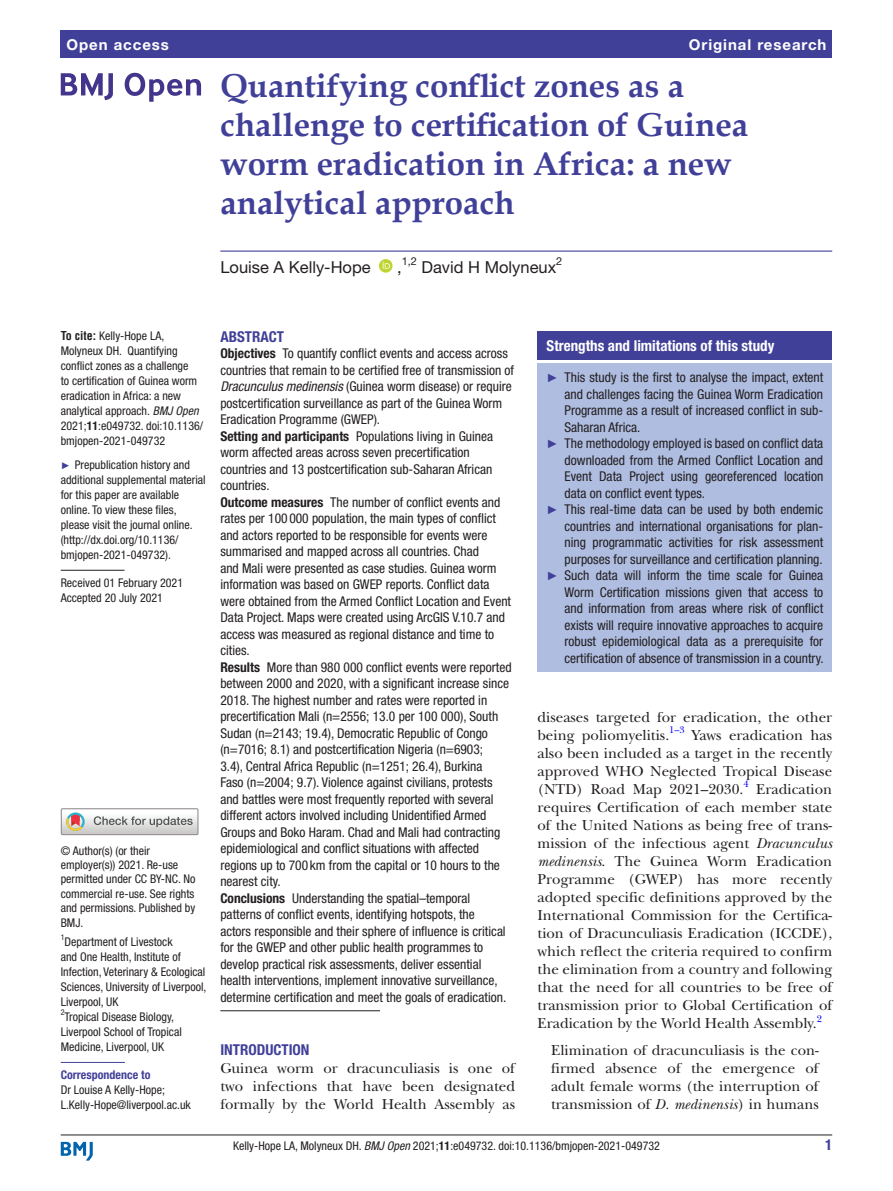
<style>
.page{position:relative;width:893px;height:1191px;background:#fff}
.page>*{position:absolute;margin:0;border:0;box-sizing:border-box;transform-origin:0 0}
.t1{font:700 33px/39px "Book Antiqua";color:#414099}
.t2{font:16.5px "Helvetica Neue LT Std";color:#231f20}
.t3{font:15px/18px "New Baskerville";color:#231f20;text-align:justify}
.t4{font:700 condensed 15px "Helvetica Neue LT Std";color:#fff}
.t5{font:700 15px "Helvetica Neue LT Std";letter-spacing:.065em;color:#fff}
.t6{font:700 condensed 15px "Helvetica Neue LT Std";color:#414099}
.t7{font:condensed 13.5px/16.5px "Helvetica Neue LT Std";color:#231f20}
.t8{font:condensed 12px/15px "Helvetica Neue LT Std";color:#231f20}
.t9{font:700 condensed 12px "Helvetica Neue LT Std";color:#414099}
.t10{font:10.95px "Helvetica Neue LT Std";color:#231f20}
.t11{font:9.9px "New Baskerville";color:#00f}
.t12{font:condensed 7.95px "Helvetica Neue LT Std";color:#231f20}
.s1{font-family:"Helvetica LT Std";font-weight:700}
.s2{font-style:italic}
.s3{font-weight:700}
.s4{font-family:"Arial";font-stretch:normal;font-size:9.75px;color:#414099}
.s5{font-family:"Arial";font-stretch:normal;font-size:12px;color:#414099}
</style>
<div class="page">
<hr style="left:61px;top:1134px;width:771px;height:1px;background:#231f20">
<svg style="left:61px;top:1141px;width:32px;height:19px"></svg>
<div style="left:61px;top:31px;width:771px;height:27px;background:#414099"></div>
<hr style="left:220px;top:250px;width:612px;height:2px;background:#414099">
<svg style="left:379px;top:259px;width:13px;height:14px"></svg>
<hr style="left:61px;top:570px;width:64px;height:1px;background:#231f20">
<hr style="left:61px;top:1062px;width:64px;height:1px;background:#414099">
<svg style="left:61px;top:73px;width:52px;height:27px"></svg>
<svg style="left:125px;top:73px;width:76px;height:29px"></svg>
<div style="left:61px;top:808px;width:138px;height:27px;border:1px solid #969090"></div>
<svg style="left:61px;top:808px;width:137px;height:26px"></svg>
<hr style="left:220px;top:1010px;width:160px;height:1px;background:#231f20">
<div style="left:538px;top:331px;width:294px;height:29px;background:#414099"></div>
<div style="left:538px;top:364px;width:294px;height:308px;background:#afbde1"></div>
<p class="t5" style="left:66px;top:35px;width:104px">Open access</p>
<p class="t5" style="left:689px;top:35px;width:139px">Original research</p>
<h1 class="t1" style="left:220px;top:66px;width:529px">Quantifying conflict zones as a challenge to certification of Guinea worm eradication in Africa: a new analytical approach</h1>
<p class="t2" style="left:220px;top:257px;width:152px">Louise A Kelly-Hope</p>
<p class="t2" style="left:397px;top:257px;width:6px">,</p>
<p class="t10" style="left:402px;top:255px;width:17px">1,2</p>
<p class="t2" style="left:421px;top:257px;width:136px">David H Molyneux</p>
<p class="t10" style="left:556px;top:255px;width:8px">2</p>
<p class="t8" style="left:61px;top:328px;width:144px"><span class="s1">To cite:</span> Kelly-Hope LA,<br>Molyneux DH. Quantifying conflict zones as a challenge<br>to certification of Guinea worm eradication in Africa: a new analytical approach. <span class="s2">BMJ Open<br></span>2021;<span class="s3">11</span>:e049732. doi:10.1136/ bmjopen-2021-049732</p>
<p class="t8" style="left:61px;top:457px;width:146px"><span class="s4">►</span> Prepublication history and additional supplemental material for this paper are available online. To view these files, please visit the journal online. (http://dx.doi.org/10.1136/ bmjopen-2021-049732).</p>
<p class="t8" style="left:61px;top:575px;width:124px">Received 01 February 2021<br>Accepted 20 July 2021</p>
<p class="t8" style="left:61px;top:843px;width:136px;line-height:14.4px">© Author(s) (or their employer(s)) 2021. Re-use permitted under CC BY-NC. No commercial re-use. See rights and permissions. Published by<br>BMJ.</p>
<p class="t12" style="left:61px;top:933px;width:5px">1</p>
<p class="t8" style="left:61px;top:934px;width:147px;text-indent:4px">Department of Livestock<br>and One Health, Institute of<br>Infection, Veterinary &amp; Ecological<br>Sciences, University of Liverpool,<br>Liverpool, UK<br><sup>2</sup>Tropical Disease Biology,<br>Liverpool School of Tropical<br>Medicine, Liverpool, UK</p>
<p class="t9" style="left:61px;top:1067px;width:91px">Correspondence to</p>
<p class="t8" style="left:61px;top:1082px;width:132px">Dr Louise A Kelly-Hope;<br>L.Kelly-Hope@liverpool.ac.uk</p>
<p class="t6" style="left:220px;top:327px;width:65px">ABSTRACT</p>
<p class="t7" style="left:220px;top:345px;width:295px"><span class="s3">Objectives</span> To quantify conflict events and access across countries that remain to be certified free of transmission of <span class="s2">Dracunculus medinensis</span> (Guinea worm disease) or require postcertification surveillance as part of the Guinea Worm Eradication Programme (GWEP).<br><span class="s3">Setting and participants</span> Populations living in Guinea worm affected areas across seven precertification countries and 13 postcertification sub-Saharan African countries.<br><span class="s3">Outcome measures</span> The number of conflict events and rates per 100 000 population, the main types of conflict and actors reported to be responsible for events were summarised and mapped across all countries. Chad<br>and Mali were presented as case studies. Guinea worm information was based on GWEP reports. Conflict data were obtained from the Armed Conflict Location and Event Data Project. Maps were created using ArcGIS V.10.7 and access was measured as regional distance and time to cities.<br><span class="s3">Results</span> More than 980 000 conflict events were reported between 2000 and 2020, with a significant increase since 2018. The highest number and rates were reported in precertification Mali (n=2556; 13.0 per 100 000), South Sudan (n=2143; 19.4), Democratic Republic of Congo (n=7016; 8.1) and postcertification Nigeria (n=6903;<br>3.4), Central Africa Republic (n=1251; 26.4), Burkina<br>Faso (n=2004; 9.7). Violence against civilians, protests and battles were most frequently reported with several different actors involved including Unidentified Armed Groups and Boko Haram. Chad and Mali had contracting epidemiological and conflict situations with affected regions up to 700 km from the capital or 10 hours to the nearest city.<br><span class="s3">Conclusions</span> Understanding the spatial–temporal patterns of conflict events, identifying hotspots, the<br>actors responsible and their sphere of influence is critical for the GWEP and other public health programmes to develop practical risk assessments, deliver essential health interventions, implement innovative surveillance, determine certification and meet the goals of eradication.</p>
<p class="t6" style="left:220px;top:1041px;width:91px">INTRODUCTION</p>
<p class="t3" style="left:220px;top:1059px;width:296px">Guinea worm or dracunculiasis is one of two infections that have been designated formally by the World Health Assembly as</p>
<p class="t4" style="left:547px;top:336px;width:229px">Strengths and limitations of this study</p>
<p class="t7" style="left:547px;top:369px;width:278px"><span class="s5">►</span> This study is the first to analyse the impact, extent</p>
<p class="t7" style="left:565px;top:386px;width:260px">and challenges facing the Guinea Worm Eradication</p>
<p class="t7" style="left:565px;top:402px;width:260px">Programme as a result of increased conflict in sub-</p>
<p class="t7" style="left:565px;top:419px;width:77px">Saharan Africa.</p>
<p class="t7" style="left:547px;top:435px;width:278px"><span class="s5">►</span> The methodology employed is based on conflict data</p>
<p class="t7" style="left:565px;top:452px;width:260px">downloaded from the Armed Conflict Location and</p>
<p class="t7" style="left:565px;top:468px;width:260px">Event Data Project using georeferenced location</p>
<p class="t7" style="left:565px;top:485px;width:142px">data on conflict event types.</p>
<p class="t7" style="left:547px;top:501px;width:278px"><span class="s5">►</span> This real-time data can be used by both endemic</p>
<p class="t7" style="left:565px;top:518px;width:260px">countries and international organisations for plan-</p>
<p class="t7" style="left:565px;top:534px;width:260px">ning programmatic activities for risk assessment</p>
<p class="t7" style="left:565px;top:551px;width:260px">purposes for surveillance and certification planning.</p>
<p class="t7" style="left:547px;top:567px;width:278px"><span class="s5">►</span> Such data will inform the time scale for Guinea</p>
<p class="t7" style="left:565px;top:584px;width:260px">Worm Certification missions given that access to</p>
<p class="t7" style="left:565px;top:600px;width:260px">and information from areas where risk of conflict</p>
<p class="t7" style="left:565px;top:617px;width:260px">exists will require innovative approaches to acquire</p>
<p class="t7" style="left:565px;top:633px;width:260px">robust epidemiological data as a prerequisite for</p>
<p class="t7" style="left:565px;top:650px;width:261px">certification of absence of transmission in a country.</p>
<p class="t3" style="left:538px;top:708px;width:296px">diseases targeted for eradication, the other being poliomyelitis.<sup>1–3</sup></p>
<p class="t3" style="left:538px;top:726px;width:296px;text-indent:154px">Yaws eradication has also been included as a target in the recently approved WHO Neglected Tropical Disease (NTD) Road Map 2021–2030.</p>
<p class="t11" style="left:743px;top:778px;width:7px">4</p>
<p class="t3" style="left:538px;top:780px;width:296px;text-indent:219px">Eradication requires Certification of each member state of the United Nations as being free of trans&shy;mission of the infectious agent <span class="s2">Dracunculus medinensis</span>. The Guinea Worm Eradication Programme (GWEP) has more recently adopted specific definitions approved by the International Commission for the Certifica&shy;tion of Dracunculiasis Eradication (ICCDE), which reflect the criteria required to confirm the elimination from a country and following that the need for all countries to be free of transmission prior to Global Certification of Eradication by the World Health Assembly.<sup>2</sup></p>
<p class="t3" style="left:551px;top:1041px;width:269px">Elimination of dracunculiasis is the con&shy;firmed absence of the emergence of adult female worms (the interruption of transmission of <span class="s2">D. medinensis</span>) in humans</p>
<p class="t8" style="left:233px;top:1137px;width:428px">Kelly-Hope LA, Molyneux DH. <span class="s2">BMJ Open</span> 2021;<span class="s3">11</span>:e049732. doi:10.1136/bmjopen-2021-049732</p>
<p class="t6" style="left:825px;top:1135px;width:9px">1</p>
</div>
